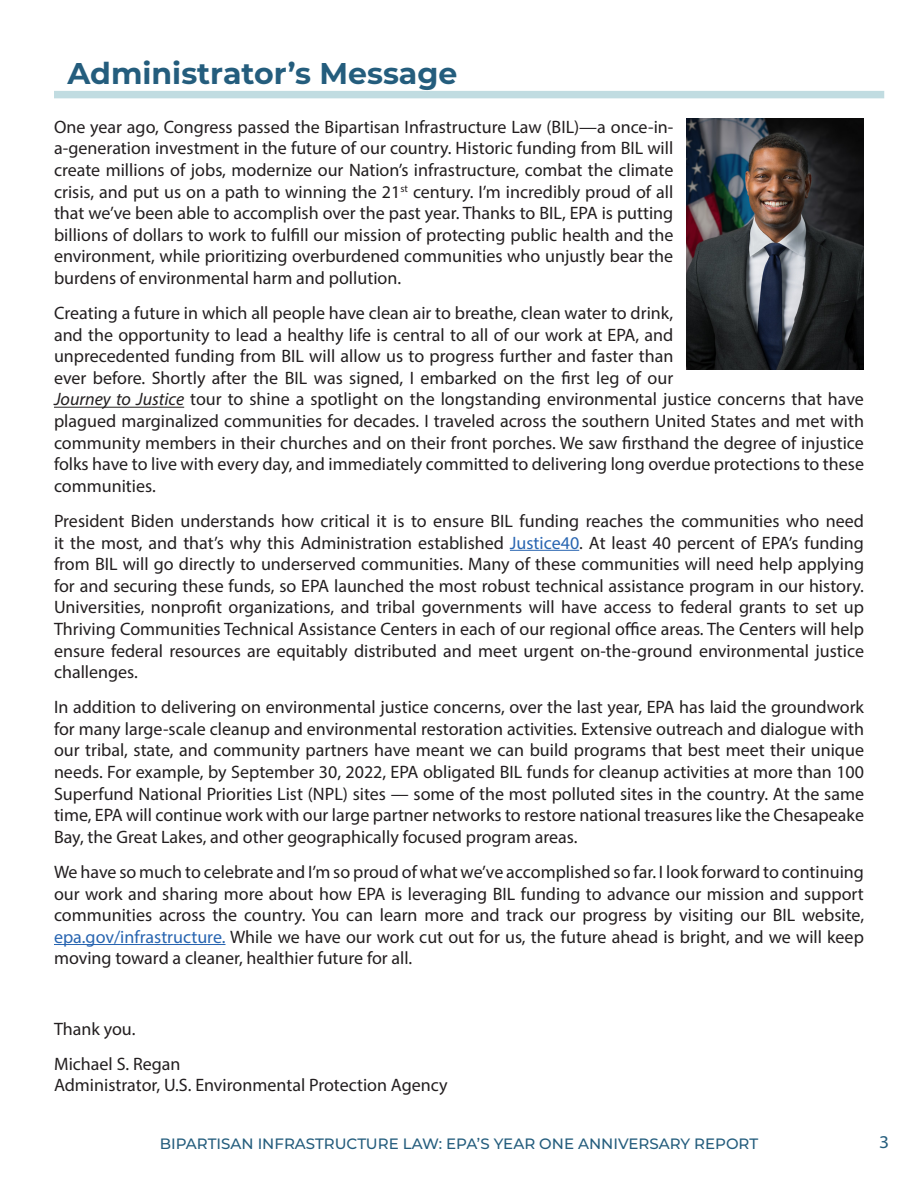
<style>
.page{position:relative;width:918px;height:1188px;background:#fff}
.page>*{position:absolute;margin:0;border:0;box-sizing:border-box;transform-origin:0 0}
.Main_Header{font:700 30px "Montserrat";color:#245d7d}
.Body_Text_12_pts{font:18px/21.6px "Myriad Pro";color:#231f20;text-align:justify}
.t1{font:semi-expanded 18px "Myriad Pro";color:#245d7d}
.t2{font:500 15px "Montserrat";color:#245d7d}
.s1{font-style:italic}
.s2{color:#2865b1}
</style>
<div class="page">
<div style="left:54px;top:91px;width:830px;height:7px;background:#c1dce1"></div>
<hr style="left:54px;top:407px;width:130px;height:1px;background:#231f20">
<hr style="left:510px;top:550px;width:69px;height:1px;background:#2865b1">
<hr style="left:54px;top:944px;width:172px;height:1px;background:#2865b1">
<img style="left:687px;top:119px;width:177px;height:250px">
<p class="Main_Header" style="left:68px;top:52px;width:392px">Administrator’s Message</p>
<p class="Body_Text_12_pts" style="left:54px;top:116px;width:621px">One year ago, Congress passed the Bipartisan Infrastructure Law (BIL)—a once-in&shy;a-generation investment in the future of our country. Historic funding from BIL will create millions of jobs, modernize our Nation’s infrastructure, combat the climate crisis, and put us on a path to winning the 21<sup>st</sup> century. I’m incredibly proud of all that we’ve been able to accomplish over the past year. Thanks to BIL, EPA is putting billions of dollars to work to fulfill our mission of protecting public health and the environment, while prioritizing overburdened communities who unjustly bear the burdens of environmental harm and pollution.</p>
<p class="Body_Text_12_pts" style="left:54px;top:302px;width:812px;text-align:left">Creating a future in which all people have clean air to breathe, clean water to drink,<br>and the opportunity to lead a healthy life is central to all of our work at EPA, and<br>unprecedented funding from BIL will allow us to progress further and faster than<br>ever before. Shortly after the BIL was signed, I embarked on the first leg of our<br><span class="s1">Journey to Justice</span> tour to shine a spotlight on the longstanding environmental justice concerns that have plagued marginalized communities for decades. I traveled across the southern United States and met with community members in their churches and on their front porches. We saw firsthand the degree of injustice folks have to live with every day, and immediately committed to delivering long overdue protections to these communities.</p>
<p class="Body_Text_12_pts" style="left:54px;top:510px;width:812px">President Biden understands how critical it is to ensure BIL funding reaches the communities who need it the most, and that’s why this Administration established <span class="s2">Justice40</span>. At least 40 percent of EPA’s funding from BIL will go directly to underserved communities. Many of these communities will need help applying for and securing these funds, so EPA launched the most robust technical assistance program in our history.<br>Universities, nonprofit organizations, and tribal governments will have access to federal grants to set up Thriving Communities Technical Assistance Centers in each of our regional office areas. The Centers will help ensure federal resources are equitably distributed and meet urgent on-the-ground environmental justice challenges.</p>
<p class="Body_Text_12_pts" style="left:54px;top:696px;width:812px">In addition to delivering on environmental justice concerns, over the last year, EPA has laid the groundwork for many large-scale cleanup and environmental restoration activities. Extensive outreach and dialogue with our tribal, state, and community partners have meant we can build programs that best meet their unique needs. For example, by September 30, 2022, EPA obligated BIL funds for cleanup activities at more than 100<br>Superfund National Priorities List (NPL) sites — some of the most polluted sites in the country. At the same time, EPA will continue work with our large partner networks to restore national treasures like the Chesapeake Bay, the Great Lakes, and other geographically focused program areas.</p>
<p class="Body_Text_12_pts" style="left:54px;top:861px;width:812px">We have so much to celebrate and I’m so proud of what we’ve accomplished so far. I look forward to continuing our work and sharing more about how EPA is leveraging BIL funding to advance our mission and support communities across the country. You can learn more and track our progress by visiting our BIL website, <span class="s2">epa.gov/infrastructure.</span> While we have our work cut out for us, the future ahead is bright, and we will keep moving toward a cleaner, healthier future for all.</p>
<p class="Body_Text_12_pts" style="left:54px;top:1017px;width:83px">Thank you.</p>
<p class="Body_Text_12_pts" style="left:54px;top:1052px;width:395px">Michael S. Regan<br>Administrator, U.S. Environmental Protection Agency</p>
<p class="t2" style="left:160px;top:1133px;width:600px">BIPARTISAN INFRASTRUCTURE LAW: EPA’S YEAR ONE ANNIVERSARY REPORT</p>
<p class="t1" style="left:879px;top:1130px;width:12px">3</p>
</div>
